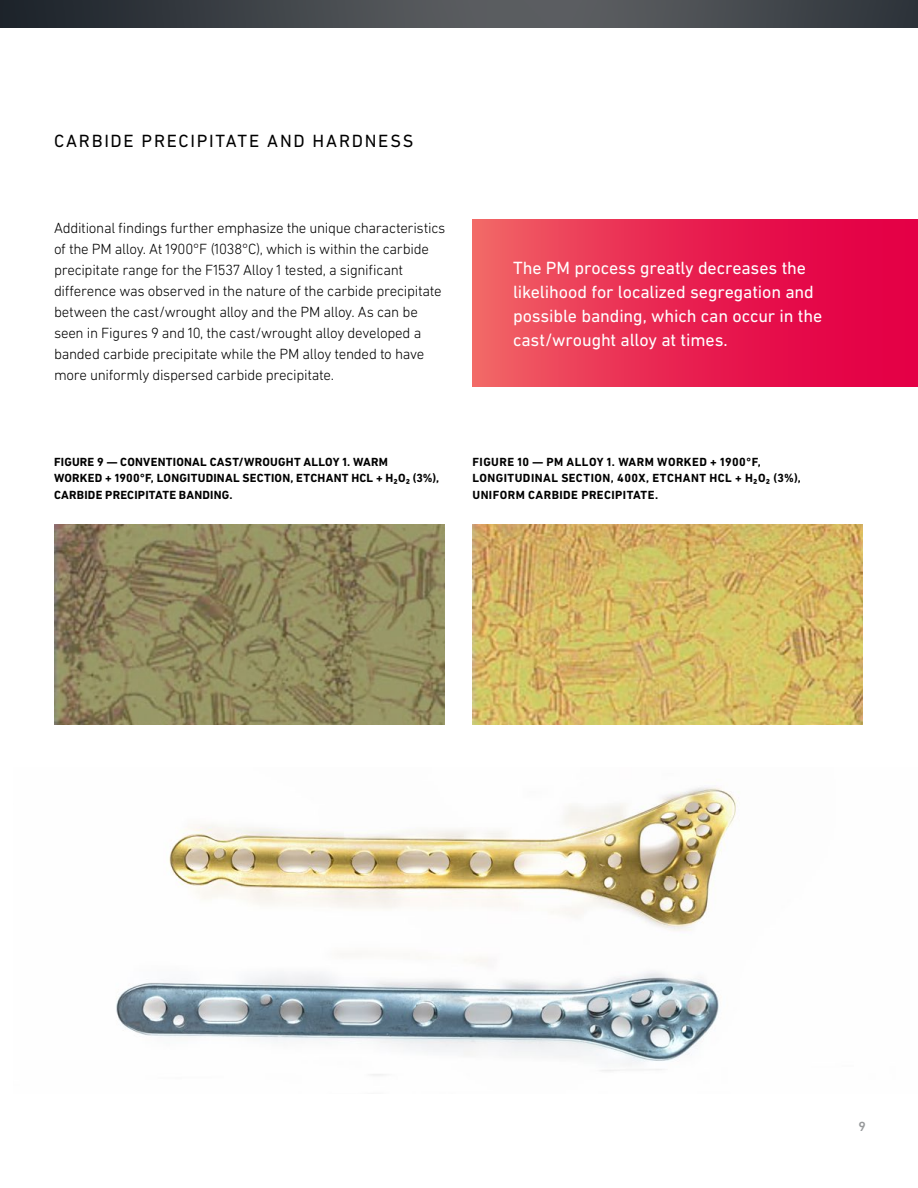
<style>
.page{position:relative;width:918px;height:1188px;background:#fff}
.page>*{position:absolute;margin:0;border:0;box-sizing:border-box;transform-origin:0 0}
.t1{font:18px/24px "DIN Next LT Pro";letter-spacing:-.005em;color:#fff}
.t2{font:18px "DIN Next LT Pro";letter-spacing:.095em;color:#000}
.t3{font:300 15px/21px "DIN Next LT Pro";letter-spacing:-.02em;color:#000}
.t4{font:500 13.5px "DIN Next LT Pro";color:#97999b}
.t5{font:700 12px/16.5px "DIN Next LT Pro";letter-spacing:.025em;color:#000}
</style>
<div class="page">
<img style="left:0;top:0;width:918px;height:28px">
<div style="left:472px;top:220px;width:446px;height:166px;background:linear-gradient(to right,#f05c63,#e20041)"></div>
<img style="left:54px;top:524px;width:390px;height:201px">
<img style="left:472px;top:524px;width:391px;height:201px">
<img style="left:116px;top:787px;width:621px;height:289px">
<p class="t2" style="left:54px;top:130px;width:361px">CARBIDE PRECIPITATE AND HARDNESS</p>
<p class="t3" style="left:54px;top:217px;width:393px">Additional findings further emphasize the unique characteristics of the PM alloy. At 1900°F (1038°C), which is within the carbide precipitate range for the F1537 Alloy 1 tested, a significant difference was observed in the nature of the carbide precipitate between the cast/wrought alloy and the PM alloy. As can be seen in Figures 9 and 10, the cast/wrought alloy developed a banded carbide precipitate while the PM alloy tended to have more uniformly dispersed carbide precipitate.</p>
<p class="t1" style="left:513px;top:255px;width:311px">The PM process greatly decreases the likelihood for localized segregation and possible banding, which can occur in the cast/wrought alloy at times.</p>
<p class="t5" style="left:54px;top:453px;width:387px">FIGURE 9 — CONVENTIONAL CAST/WROUGHT ALLOY 1. WARM<br>WORKED + 1900°F, LONGITUDINAL SECTION, ETCHANT HCL + H₂O₂ (3%),<br>CARBIDE PRECIPITATE BANDING.</p>
<p class="t5" style="left:472px;top:453px;width:330px">FIGURE 10 — PM ALLOY 1. WARM WORKED + 1900°F,<br>LONGITUDINAL SECTION, 400X, ETCHANT HCL + H₂O₂ (3%),<br>UNIFORM CARBIDE PRECIPITATE.</p>
<p class="t4" style="left:858px;top:1119px;width:9px">9</p>
</div>
